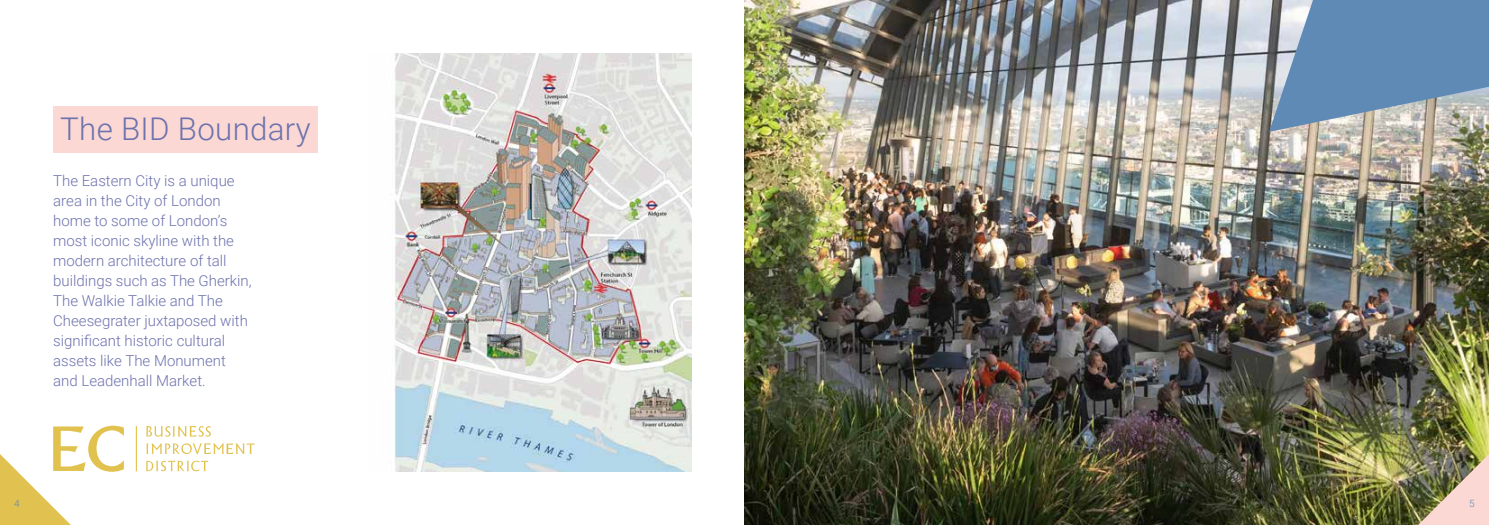
<style>
.page{position:relative;width:1489px;height:525px;background:#fff}
.page>*{position:absolute;margin:0;border:0;box-sizing:border-box;transform-origin:0 0}
.t1{font:300 31.25px "Roboto";letter-spacing:.01em;color:#6c72ae}
.t2{font:300 15px/20px "Roboto";color:#6c72ae}
.t3{font:300 10px "Roboto";color:#5e8ab5}
</style>
<div class="page">
<img style="left:744px;top:0;width:744px;height:524px">
<div style="left:53px;top:106px;width:265px;height:47px;background:#fbd8d3"></div>
<svg style="left:1269px;top:0;width:219px;height:132px;background:#7898b6"></svg>
<img style="left:394px;top:53px;width:297px;height:418px">
<svg style="left:146px;top:460px;width:62px;height:11px"></svg>
<svg style="left:146px;top:443px;width:109px;height:11px"></svg>
<svg style="left:146px;top:426px;width:65px;height:10px"></svg>
<hr style="left:136px;top:426px;width:1px;height:45px;background:#e2c24e">
<img style="left:1407px;top:443px;width:81px;height:81px">
<svg style="left:0;top:425px;width:124px;height:99px"></svg>
<h1 class="t1" style="left:60px;top:107px;width:252px">The BID Boundary</h1>
<p class="t2" style="left:53px;top:170px;width:200px">The Eastern City is a unique area in the City of London home to some of London’s most iconic skyline with the modern architecture of tall buildings such as The Gherkin,<br>The Walkie Talkie and The<br>Cheesegrater juxtaposed with significant historic cultural assets like The Monument and Leadenhall Market.</p>
<p class="t3" style="left:14px;top:496px;width:7px">4</p>
<p class="t3" style="left:1468px;top:496px;width:7px">5</p>
</div>
